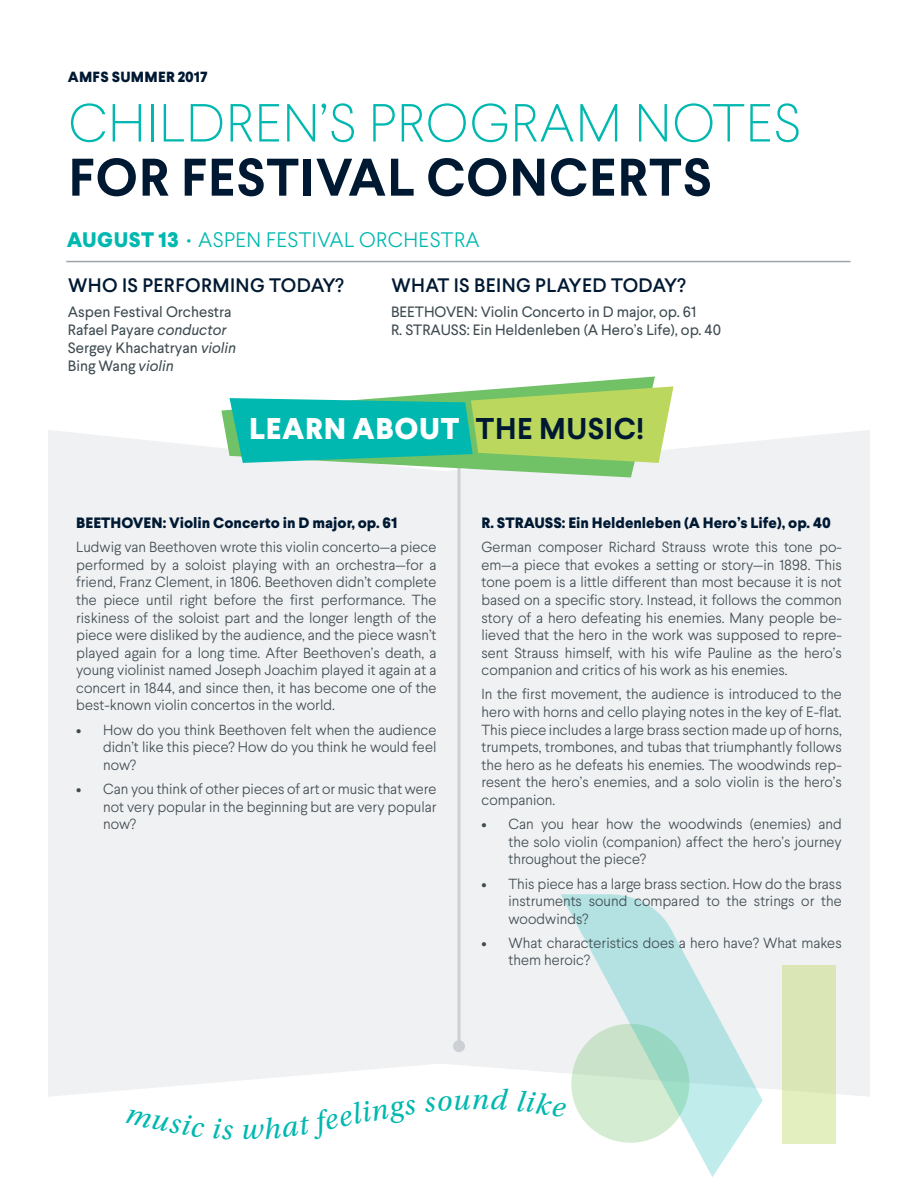
<style>
.page{position:relative;width:918px;height:1188px;background:#fff}
.page>*{position:absolute;margin:0;border:0;box-sizing:border-box;transform-origin:0 0}
.t1{font:100 53.55px "Larsseit";letter-spacing:.02em;color:#00b8af}
.t2{font:700 52.8px "Larsseit";letter-spacing:.02em;color:#001932}
.t3{font:800 30px "Larsseit";letter-spacing:.02em;color:#fff}
.t4{font:italic 30px "Utopia Std";color:#00b8af}
.t5{font:300 21px "Larsseit";letter-spacing:.02em;color:#00b8af}
.t6{font:500 19.5px "Larsseit";letter-spacing:.02em;color:#001932}
.t7{font:15px/18px "Larsseit";color:#3e4b51}
.t8{font:800 15px "Larsseit";color:#001932}
.t9{font:300 14.7px/17.5px "Larsseit";color:#3e4b51;text-align:justify}
.t10{font:800 14.7px "Larsseit";letter-spacing:.02em;color:#001932}
.s1{font-weight:800}
.s2{font-size:12px}
.s3{font-style:italic}
.s4{font-weight:700;color:#001932}
</style>
<div class="page">
<div style="left:48px;top:430px;width:822px;height:667px;background:#f0f1f3"></div>
<hr style="left:458px;top:455px;width:2px;height:591px;background:#ccd0d4">
<div style="left:453px;top:1040px;width:12px;height:12px;background:#ccd0d4;border-radius:50%"></div>
<svg style="left:221px;top:376px;width:434px;height:101px"></svg>
<svg style="left:230px;top:386px;width:444px;height:77px;background:#6ecb90"></svg>
<div style="left:782px;top:966px;width:53px;height:178px;background:#dbe6b7"></div>
<svg style="left:561px;top:893px;width:202px;height:284px"></svg>
<hr style="left:66px;top:261px;width:785px;height:1px;background:#9da5ab">
<svg style="left:424px;top:1095px;width:47px;height:2px"></svg>
<svg style="left:491px;top:1088px;width:18px;height:9px"></svg>
<svg style="left:517px;top:1024px;width:173px;height:119px"></svg>
<p class="t10" style="left:68px;top:67px;width:141px">AMFS SUMMER 2017</p>
<h1 class="t1" style="left:69px;top:90px;width:734px">CHILDREN’S PROGRAM NOTES</h1>
<h2 class="t2" style="left:69px;top:143px;width:645px">FOR FESTIVAL CONCERTS</h2>
<h3 class="t5" style="left:67px;top:227px;width:415px"><span class="s1">AUGUST 13</span> <span class="s2">•</span> ASPEN FESTIVAL ORCHESTRA</h3>
<h3 class="t6" style="left:68px;top:273px;width:277px">WHO IS PERFORMING TODAY?</h3>
<p class="t7" style="left:68px;top:303px;width:170px">Aspen Festival Orchestra<br>Rafael Payare <span class="s3">conductor<br></span>Sergey Khachatryan <span class="s3">violin<br></span>Bing Wang <span class="s3">violin</span></p>
<h3 class="t6" style="left:391px;top:273px;width:296px">WHAT IS BEING PLAYED TODAY?</h3>
<p class="t7" style="left:391px;top:303px;width:332px">BEETHOVEN: Violin Concerto in D major, op. 61<br>R. STRAUSS: Ein Heldenleben (A Hero’s Life), op. 40</p>
<h3 class="t3" style="left:249px;top:409px;width:397px">LEARN ABOUT <span class="s4">THE MUSIC!</span></h3>
<p class="t8" style="left:76px;top:513px;width:323px">BEETHOVEN: Violin Concerto in D major, op. 61</p>
<p class="t9" style="left:76px;top:538px;width:362px">Ludwig van Beethoven wrote this violin concerto—a piece performed by a soloist playing with an orchestra—for a friend, Franz Clement, in 1806. Beethoven didn’t complete the piece until right before the first performance. The riskiness of the soloist part and the longer length of the piece were disliked by the audience, and the piece wasn’t played again for a long time. After Beethoven’s death, a young violinist named Joseph Joachim played it again at a concert in 1844, and since then, it has become one of the best-known violin concertos in the world.</p>
<p class="t9" style="left:103px;top:721px;width:335px;text-indent:-27px">• How do you think Beethoven felt when the audience didn’t like this piece? How do you think he would feel now?</p>
<p class="t9" style="left:103px;top:780px;width:335px;text-indent:-27px">• Can you think of other pieces of art or music that were not very popular in the beginning but are very popular now?</p>
<p class="t8" style="left:481px;top:513px;width:351px">R. STRAUSS: Ein Heldenleben (A Hero’s Life), op. 40</p>
<p class="t9" style="left:481px;top:538px;width:362px">German composer Richard Strauss wrote this tone po&shy;em—a piece that evokes a setting or story—in 1898. This tone poem is a little different than most because it is not based on a specific story. Instead, it follows the common story of a hero defeating his enemies. Many people be&shy;lieved that the hero in the work was supposed to repre&shy;sent Strauss himself, with his wife Pauline as the hero’s companion and critics of his work as his enemies.</p>
<p class="t9" style="left:481px;top:685px;width:362px">In the first movement, the audience is introduced to the hero with horns and cello playing notes in the key of E-flat.<br>This piece includes a large brass section made up of horns, trumpets, trombones, and tubas that triumphantly follows the hero as he defeats his enemies. The woodwinds rep&shy;resent the hero’s enemies, and a solo violin is the hero’s companion.</p>
<p class="t9" style="left:508px;top:815px;width:335px;text-indent:-27px">• Can you hear how the woodwinds (enemies) and the solo violin (companion) affect the hero’s journey throughout the piece?</p>
<p class="t9" style="left:508px;top:874px;width:335px;text-indent:-27px">• This piece has a large brass section. How do the brass instruments sound compared to the strings or the woodwinds?</p>
<p class="t9" style="left:508px;top:934px;width:335px;text-indent:-27px">• What characteristics does a hero have? What makes them heroic?</p>
<h3 class="t4" style="left:472px;top:1083px;width:19px">n</h3>
</div>
